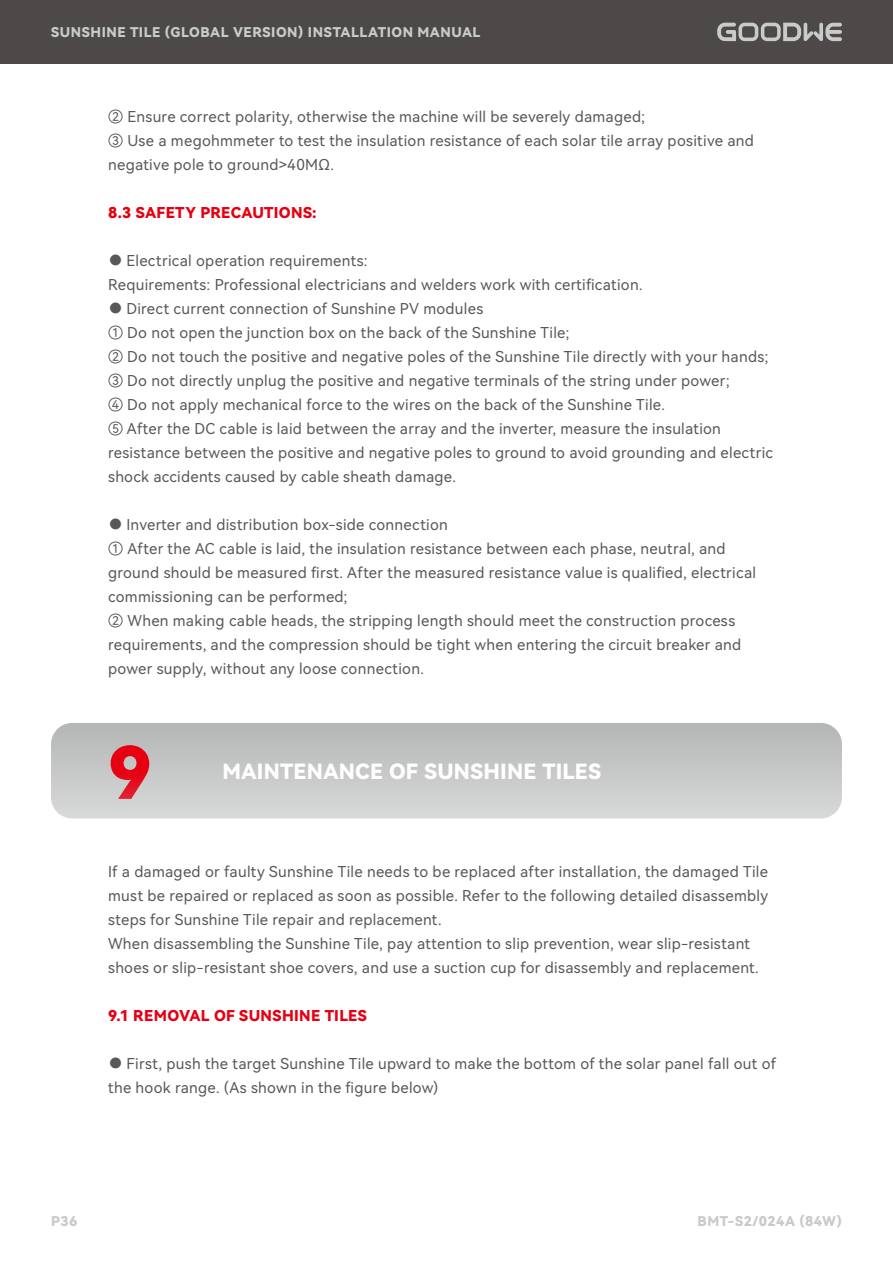
<style>
.page{position:relative;width:893px;height:1263px;background:#fff}
.page>*{position:absolute;margin:0;border:0;box-sizing:border-box;transform-origin:0 0}
.t1{font:72px "Harmony OS Sans SC Black";color:#e60012}
.标题_大{font:21px "Harmony OS Sans SC Black";letter-spacing:.01em;color:#fff}
.正文{font:15px/24px "Harmony OS Sans SC";letter-spacing:.02em;color:#595757}
.小标题{font:15px "Harmony OS Sans SC Black";letter-spacing:.02em;color:#e60012}
.t2{font:13.5px "Harmony OS Sans SC Black";letter-spacing:.04em;color:#c9caca}
</style>
<div class="page">
<div style="left:0;top:0;width:893px;height:64px;background:#4c4948"></div>
<svg style="left:717px;top:23px;width:125px;height:18px"></svg>
<div style="left:51px;top:723px;width:791px;height:95px;background:linear-gradient(to bottom,#b4b6b6,#d8d9d9);border-radius:21px"></div>
<p class="t2" style="left:51px;top:23px;width:431px">SUNSHINE TILE（GLOBAL VERSION）INSTALLATION MANUAL</p>
<p class="正文" style="left:108px;top:104px;width:538px">② Ensure correct polarity, otherwise the machine will be severely damaged;</p>
<p class="正文" style="left:108px;top:128px;width:647px">③ Use a megohmmeter to test the insulation resistance of each solar tile array positive and negative pole to ground&gt;40MΩ.</p>
<p class="小标题" style="left:108px;top:202px;width:210px">8.3 SAFETY PRECAUTIONS:</p>
<p class="正文" style="left:108px;top:248px;width:261px">● Electrical operation requirements:</p>
<p class="正文" style="left:108px;top:272px;width:536px">Requirements: Professional electricians and welders work with certification.</p>
<p class="正文" style="left:108px;top:296px;width:377px">● Direct current connection of Sunshine PV modules</p>
<p class="正文" style="left:108px;top:320px;width:463px">① Do not open the junction box on the back of the Sunshine Tile;</p>
<p class="正文" style="left:108px;top:344px;width:662px">② Do not touch the positive and negative poles of the Sunshine Tile directly with your hands;</p>
<p class="正文" style="left:108px;top:368px;width:623px">③ Do not directly unplug the positive and negative terminals of the string under power;</p>
<p class="正文" style="left:108px;top:392px;width:558px">④ Do not apply mechanical force to the wires on the back of the Sunshine Tile.</p>
<p class="正文" style="left:108px;top:416px;width:666px">⑤ After the DC cable is laid between the array and the inverter, measure the insulation resistance between the positive and negative poles to ground to avoid grounding and electric shock accidents caused by cable sheath damage.</p>
<p class="正文" style="left:108px;top:512px;width:341px">● Inverter and distribution box-side connection</p>
<p class="正文" style="left:108px;top:536px;width:649px">① After the AC cable is laid, the insulation resistance between each phase, neutral, and ground should be measured first. After the measured resistance value is qualified, electrical commissioning can be performed;</p>
<p class="正文" style="left:108px;top:608px;width:635px">② When making cable heads, the stripping length should meet the construction process requirements, and the compression should be tight when entering the circuit breaker and power supply, without any loose connection.</p>
<h1 class="t1" style="left:108px;top:723px;width:46px">9</h1>
<p class="标题_大" style="left:222px;top:757px;width:380px">MAINTENANCE OF SUNSHINE TILES</p>
<p class="正文" style="left:108px;top:859px;width:662px;text-align:justify">If a damaged or faulty Sunshine Tile needs to be replaced after installation, the damaged Tile must be repaired or replaced as soon as possible. Refer to the following detailed disassembly steps for Sunshine Tile repair and replacement.</p>
<p class="正文" style="left:108px;top:931px;width:652px">When disassembling the Sunshine Tile, pay attention to slip prevention, wear slip-resistant shoes or slip-resistant shoe covers, and use a suction cup for disassembly and replacement.</p>
<p class="小标题" style="left:108px;top:1005px;width:260px">9.1 REMOVAL OF SUNSHINE TILES</p>
<p class="正文" style="left:108px;top:1051px;width:669px">● First, push the target Sunshine Tile upward to make the bottom of the solar panel fall out of the hook range. (As shown in the figure below)</p>
<p class="t2" style="left:51px;top:1212px;width:28px">P36</p>
<p class="t2" style="left:697px;top:1212px;width:146px">BMT-S2/024A（84W)</p>
</div>
